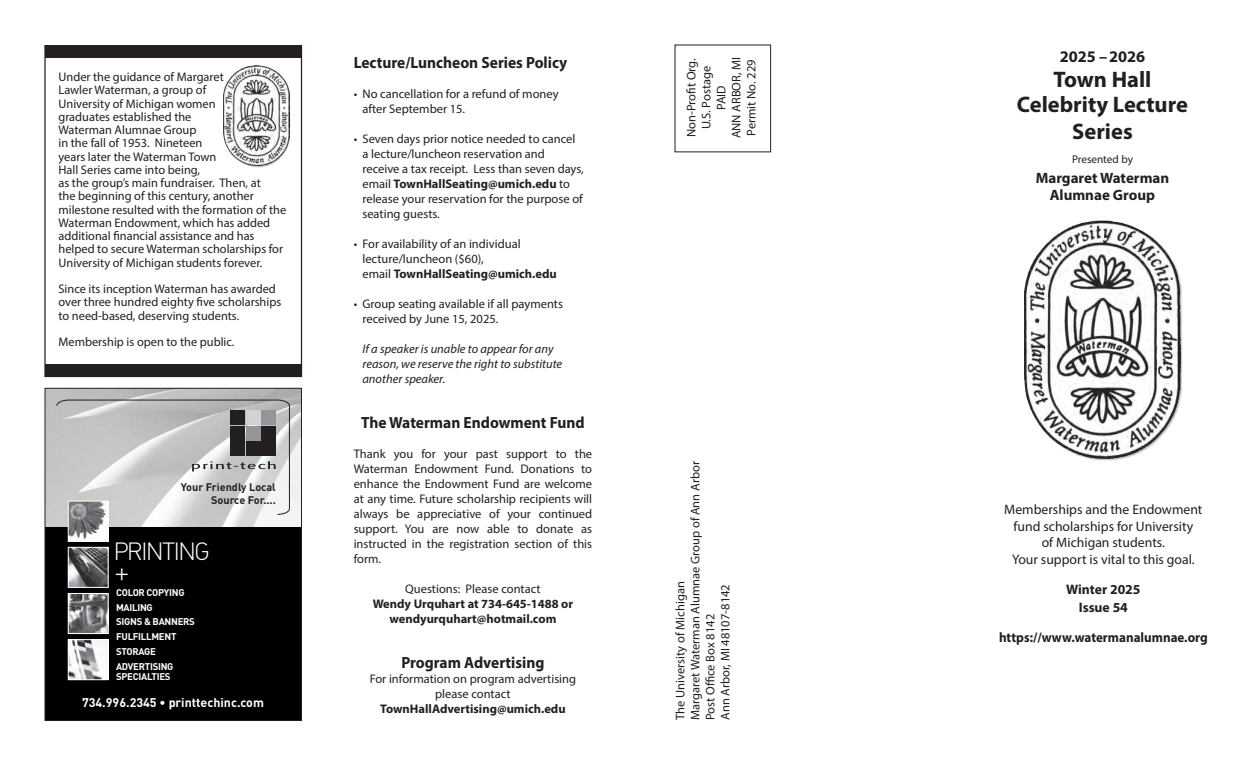
<style>
.page{position:relative;width:1260px;height:765px;background:#fff}
.page>*{position:absolute;margin:0;border:0;box-sizing:border-box;transform-origin:0 0}
.t1{font:300 28.88px "DIN";color:#fff}
.t2{font:24.62px "DIN Light Alternate";letter-spacing:-.08em;color:#fff}
.t3{font:700 22.5px "Myriad Pro";color:#231f20}
.t4{font:700 16.25px "Myriad Pro";color:#231f20;scale:.95 1}
.t5{font:700 16.25px "Myriad Pro";color:#231f20}
.t6{font:700 15px "Myriad Pro";color:#231f20}
.t7{font:13.75px/16.2px "Myriad Pro";color:#231f20;text-align:center}
.t8{font:700 13.75px "Myriad Pro";color:#231f20;scale:.95 1}
.t9{font:700 13.75px "Myriad Pro";color:#231f20}
.t10{font:12.5px/13.2px "Myriad Pro";color:#231f20}
.t11{font:700 12.5px/15px "Myriad Pro";color:#231f20;text-align:center}
.t12{font:italic 12.5px "Myriad Pro";color:#231f20}
.t13{font:700 12.5px "DIN";color:#fff}
.t14{font:11.25px "Myriad Pro";letter-spacing:-.005em;color:#231f20}
.t15{font:700 10.88px/13.1px "DIN";color:#231f20;text-align:right}
.t16{font:700 9.62px/14.8px "DIN";letter-spacing:-.03em;color:#fff}
.s1{font-weight:400}
</style>
<div class="page">
<img style="left:1024px;top:220px;width:157px;height:241px">
<img style="left:224px;top:66px;width:66px;height:102px">
<div style="left:45px;top:45px;width:256px;height:13px;background:#231f20"></div>
<div style="left:45px;top:364px;width:256px;height:13px;background:#231f20"></div>
<div style="left:45px;top:521px;width:256px;height:199px;background:#000001"></div>
<img style="left:47px;top:390px;width:253px;height:137px">
<img style="left:70px;top:515px;width:37px;height:25px">
<div style="left:68px;top:501px;width:41px;height:41px;border:1px solid #fff"></div>
<img style="left:70px;top:641px;width:37px;height:37px">
<div style="left:68px;top:639px;width:41px;height:41px;border:1px solid #fff"></div>
<img style="left:70px;top:549px;width:37px;height:37px">
<div style="left:68px;top:547px;width:41px;height:41px;border:1px solid #fff"></div>
<img style="left:70px;top:595px;width:37px;height:37px">
<div style="left:68px;top:593px;width:41px;height:41px;border:1px solid #fff"></div>
<svg style="left:56px;top:399px;width:234px;height:116px"></svg>
<div style="left:261px;top:410px;width:15px;height:15px;background:#939598"></div>
<div style="left:246px;top:426px;width:14px;height:14px;background:#939598"></div>
<div style="left:230px;top:410px;width:15px;height:15px;background:#231f20"></div>
<div style="left:246px;top:410px;width:14px;height:15px;background:#d1d2d4"></div>
<div style="left:230px;top:426px;width:15px;height:14px;background:#231f20"></div>
<div style="left:261px;top:426px;width:15px;height:14px;background:#231f20"></div>
<div style="left:230px;top:441px;width:15px;height:15px;background:#231f20"></div>
<div style="left:246px;top:441px;width:14px;height:15px;background:#231f20"></div>
<div style="left:261px;top:441px;width:15px;height:15px;background:#231f20"></div>
<div style="left:45px;top:388px;width:257px;height:333px;border:1px solid #231f20"></div>
<p class="t10" style="left:58px;top:70px;width:229px">Under the guidance of Margaret<br>Lawler Waterman, a group of<br>University of Michigan women<br>graduates established the<br>Waterman Alumnae Group<br>in the fall of 1953. Nineteen<br>years later the Waterman Town<br>Hall Series came into being,<br>as the group’s main fundraiser. Then, at<br>the beginning of this century, another milestone resulted with the formation of the Waterman Endowment, which has added additional financial assistance and has helped to secure Waterman scholarships for University of Michigan students forever.</p>
<p class="t10" style="left:58px;top:282px;width:224px">Since its inception Waterman has awarded over three hundred eighty five scholarships to need-based, deserving students.</p>
<p class="t10" style="left:58px;top:335px;width:178px">Membership is open to the public.</p>
<p class="t15" style="left:181px;top:480px;width:96px">Your Friendly Local<br>Source For....</p>
<p class="t2" style="left:113px;top:536px;width:98px">PRINTING</p>
<p class="t16" style="left:116px;top:585px;width:80px">COLOR COPYING<br>MAILING<br>SIGNS &amp; BANNERS<br>FULFILLMENT<br>STORAGE<br>ADVERTISING</p>
<p class="t16" style="left:116px;top:669px;width:56px">SPECIALTIES</p>
<p class="t1" style="left:115px;top:554px;width:16px">+</p>
<p class="t13" style="left:82px;top:694px;width:183px">734.996.2345 • printtechinc.com</p>
<p class="t4" style="left:354px;top:52px;width:226px">Lecture/Luncheon Series Policy</p>
<p class="t10" style="left:354px;top:87px;width:206px">• No cancellation for a refund of money</p>
<p class="t10" style="left:362px;top:102px;width:104px">after September 15.</p>
<p class="t10" style="left:354px;top:132px;width:223px">• Seven days prior notice needed to cancel</p>
<p class="t10" style="left:362px;top:147px;width:184px">a lecture/luncheon reservation and</p>
<p class="t10" style="left:362px;top:162px;width:223px">receive a tax receipt. Less than seven days,</p>
<p class="t11" style="left:362px;top:176px;width:209px"><span class="s1">email</span> TownHallSeating@umich.edu <span class="s1">to</span></p>
<p class="t10" style="left:362px;top:192px;width:222px">release your reservation for the purpose of</p>
<p class="t10" style="left:362px;top:207px;width:79px">seating guests.</p>
<p class="t10" style="left:354px;top:237px;width:169px">• For availability of an individual</p>
<p class="t10" style="left:362px;top:252px;width:123px">lecture/luncheon ($60),</p>
<p class="t11" style="left:362px;top:266px;width:196px"><span class="s1">email</span> TownHallSeating@umich.edu</p>
<p class="t10" style="left:354px;top:297px;width:211px">• Group seating available if all payments</p>
<p class="t10" style="left:362px;top:312px;width:138px">received by June 15, 2025.</p>
<p class="t12" style="left:362px;top:341px;width:193px">If a speaker is unable to appear for any</p>
<p class="t12" style="left:362px;top:356px;width:201px">reason, we reserve the right to substitute</p>
<p class="t12" style="left:362px;top:371px;width:85px">another speaker.</p>
<p class="t4" style="left:361px;top:412px;width:237px">The Waterman Endowment Fund</p>
<p class="t10" style="left:354px;top:446px;width:240px;line-height:15px;text-align:justify">Thank you for your past support to the Waterman Endowment Fund. Donations to enhance the Endowment Fund are welcome at any time. Future scholarship recipients will always be appreciative of your continued support. You are now able to donate as instructed in the registration section of this form.</p>
<p class="t10" style="left:405px;top:582px;width:137px">Questions: Please contact</p>
<p class="t11" style="left:373px;top:596px;width:202px">Wendy Urquhart at 734-645-1488 or wendyurquhart@hotmail.com</p>
<p class="t4" style="left:401px;top:652px;width:152px">Program Advertising</p>
<p class="t10" style="left:370px;top:671px;width:208px;line-height:15px;text-align:center">For information on program advertising please contact</p>
<p class="t11" style="left:380px;top:701px;width:187px">TownHallAdvertising@umich.edu</p>
<p class="t10" style="left:730px;top:138px;width:83px;rotate:-90deg">ANN ARBOR, MI</p>
<p class="t10" style="left:745px;top:136px;width:78px;rotate:-90deg">Permit No. 229</p>
<p class="t10" style="left:685px;top:137px;width:80px;rotate:-90deg">Non-Profit Org.</p>
<p class="t10" style="left:700px;top:129px;width:65px;rotate:-90deg">U.S. Postage</p>
<p class="t10" style="left:715px;top:110px;width:26px;rotate:-90deg">PAID</p>
<p class="t10" style="left:688px;top:720px;width:260px;rotate:-90deg">Margaret Waterman Alumnae Group of Ann Arbor</p>
<p class="t10" style="left:673px;top:720px;width:140px;rotate:-90deg">The University of Michigan</p>
<p class="t10" style="left:718px;top:720px;width:137px;rotate:-90deg">Ann Arbor, MI 48107-8142</p>
<p class="t10" style="left:703px;top:720px;width:107px;rotate:-90deg">Post Office Box 8142</p>
<p class="t5" style="left:1060px;top:46px;width:87px">2025 –2026</p>
<p class="t3" style="left:1054px;top:65px;width:99px">Town Hall</p>
<p class="t3" style="left:1017px;top:90px;width:173px">Celebrity Lecture</p>
<p class="t3" style="left:1072px;top:117px;width:62px">Series</p>
<p class="t14" style="left:1072px;top:152px;width:62px">Presented by</p>
<p class="t6" style="left:1036px;top:168px;width:135px">Margaret Waterman</p>
<p class="t6" style="left:1050px;top:185px;width:107px">Alumnae Group</p>
<p class="t7" style="left:1004px;top:501px;width:200px">Memberships and the Endowment fund scholarships for University</p>
<p class="t7" style="left:1042px;top:534px;width:125px">of Michigan students.</p>
<p class="t7" style="left:1012px;top:551px;width:184px">Your support is vital to this goal.</p>
<p class="t9" style="left:1066px;top:581px;width:76px">Winter 2025</p>
<p class="t9" style="left:1079px;top:598px;width:51px">Issue 54</p>
<p class="t8" style="left:999px;top:628px;width:221px">https://www.watermanalumnae.org</p>
</div>
